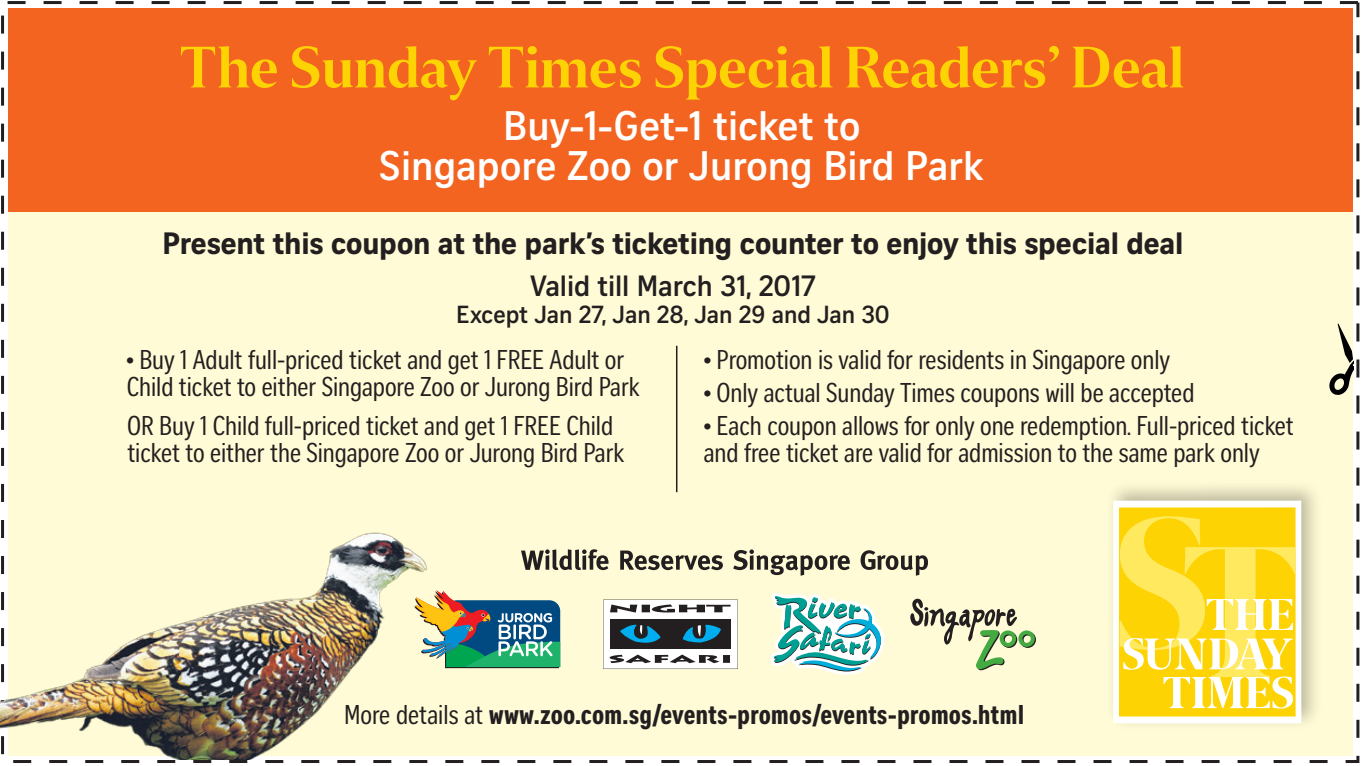
<style>
.page{position:relative;width:1361px;height:766px;background:#fff}
.page>*{position:absolute;margin:0;border:0;box-sizing:border-box;transform-origin:0 0}
.t1{font:58.2px "Selane ST Forty";color:#fed304}
.t2{font:700 40.2px/40.2px "Curator Head ST Semi";color:#fff;text-align:center}
.t3{font:30px "Curator Head ST Bold";letter-spacing:-.01em;color:#231f20}
.t4{font:700 28.5px "Curator Head ST Semi";letter-spacing:-.005em;color:#231f20}
.t5{font:26.4px/27px "Curator Head Cond ST Regular";letter-spacing:-.005em;color:#231f20}
.t6{font:26.4px "Curator Head Cond ST Bold";color:#231f20}
.t7{font:700 24px "Curator Head ST Semi";letter-spacing:-.005em;color:#231f20}
.s1{font-family:"Curator Head Cond ST Regular"}
</style>
<div class="page">
<div style="left:8px;top:210px;width:1344px;height:545px;background:#fffbd6"></div>
<img style="left:1114px;top:487px;width:201px;height:237px">
<div style="left:1113px;top:500px;width:188px;height:223px;background:#fff"></div>
<div style="left:1119px;top:507px;width:176px;height:209px;background:#fed304"></div>
<svg style="left:1119px;top:516px;width:176px;height:192px"></svg>
<svg style="left:1329px;top:323px;width:24px;height:72px"></svg>
<hr style="left:676px;top:346px;width:1px;height:146px;background:#231f20">
<img style="left:0;top:526px;width:431px;height:233px">
<svg style="left:521px;top:549px;width:87px;height:21px"></svg>
<svg style="left:620px;top:550px;width:103px;height:20px"></svg>
<svg style="left:733px;top:549px;width:117px;height:26px"></svg>
<svg style="left:860px;top:550px;width:68px;height:25px"></svg>
<svg style="left:910px;top:598px;width:126px;height:72px"></svg>
<svg style="left:414px;top:589px;width:146px;height:79px"></svg>
<svg style="left:603px;top:599px;width:135px;height:69px;background:#8c979c"></svg>
<svg style="left:770px;top:593px;width:114px;height:81px"></svg>
<div style="left:8px;top:8px;width:1344px;height:203px;background:#f36421"></div>
<h1 class="t1" style="left:180px;top:33px;width:1006px">The Sunday Times Special Readers’ Deal</h1>
<h2 class="t2" style="left:380px;top:105px;width:606px">Buy-1-Get-1 ticket to<br>Singapore Zoo or Jurong Bird Park</h2>
<p class="t3" style="left:163px;top:225px;width:1022px">Present this coupon at the park’s ticketing counter to enjoy this special deal</p>
<p class="t4" style="left:530px;top:269px;width:286px">Valid till March 31, 2017</p>
<p class="t7" style="left:456px;top:300px;width:435px">Except Jan 27, Jan 28, Jan 29 and Jan 30</p>
<p class="t5" style="left:704px;top:346px;width:468px">• Promotion is valid for residents in Singapore only</p>
<p class="t5" style="left:704px;top:379px;width:492px">• Only actual Sunday Times coupons will be accepted</p>
<p class="t5" style="left:704px;top:413px;width:592px">• Each coupon allows for only one redemption. Full-priced ticket and free ticket are valid for admission to the same park only</p>
<p class="t5" style="left:126px;top:346px;width:515px">• Buy 1 Adult full-priced ticket and get 1 FREE Adult or<br>Child ticket to either Singapore Zoo or Jurong Bird Park</p>
<p class="t5" style="left:127px;top:412px;width:499px">OR Buy 1 Child full-priced ticket and get 1 FREE Child ticket to either the Singapore Zoo or Jurong Bird Park</p>
<p class="t6" style="left:344px;top:699px;width:682px"><span class="s1">More details at</span> www.zoo.com.sg/events-promos/events-promos.html</p>
</div>
